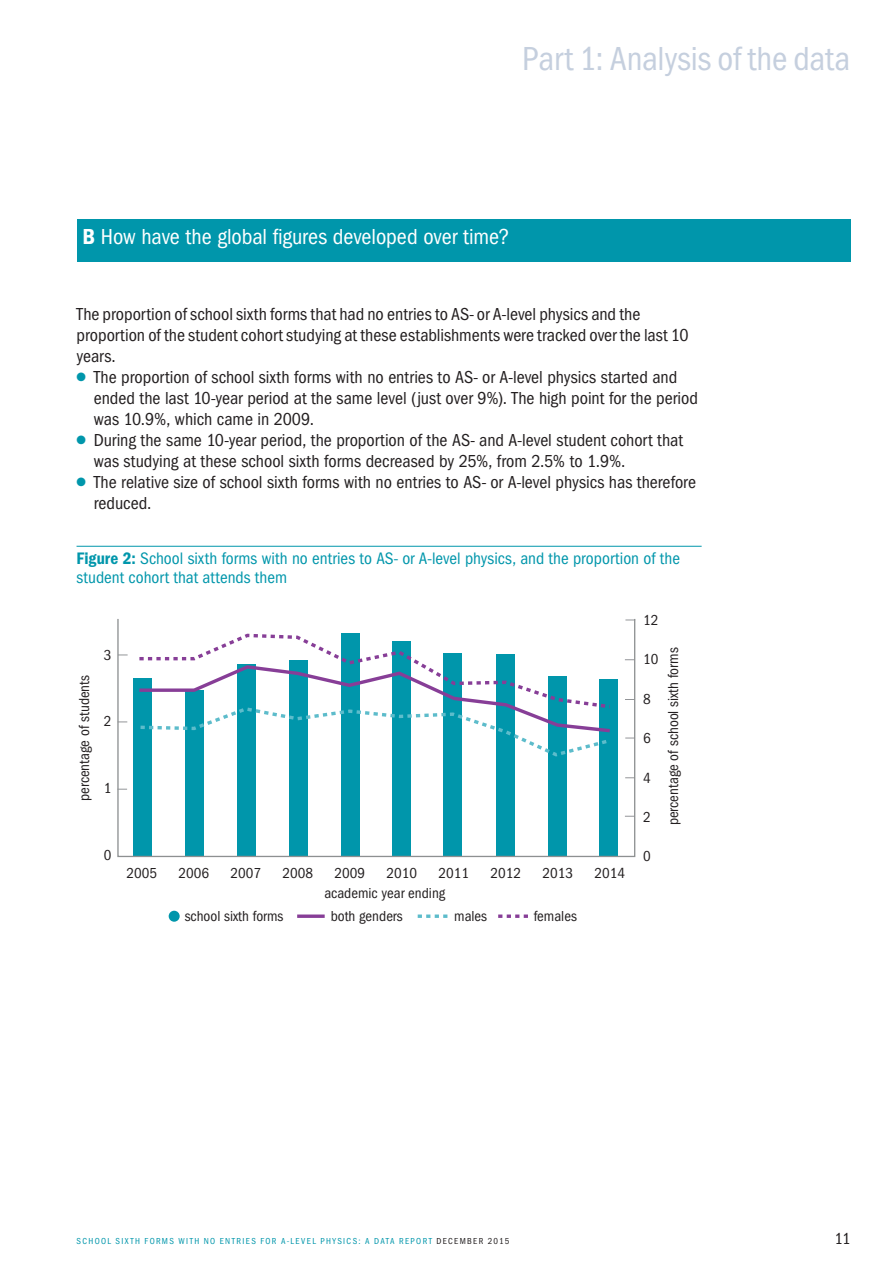
<style>
.page{position:relative;width:893px;height:1263px;background:#fff}
.page>*{position:absolute;margin:0;border:0;box-sizing:border-box;transform-origin:0 0}
.t1{font:34.5px "Franklin Got Cd Io P";letter-spacing:-.005em;color:#c5cfde}
.t2{font:22.5px "Franklin Got Cd Io P";letter-spacing:-.005em;color:#fff}
.t3{font:18px/21px "Franklin Got Cd Io P";color:#231f20}
.t4{font:17.25px/19.5px "Franklin Got Cd Io P";color:#0096ab}
.t5{font:16.5px "Franklin Got Cd Io P";color:#231f20}
.t6{font:15px/20.2px "Franklin Got Cd Io P";color:#231f20}
.t7{font:9px "Franklin Got Cd Io P";letter-spacing:.15em;color:#0096ab}
.s1{font-weight:600}
.s2{color:#0096ab}
.s3{font-family:"Franklin Got Cd Io P Book SC800";color:#231f20}
</style>
<div class="page">
<div style="left:341px;top:633px;width:18px;height:223px;background:#0096ab"></div>
<div style="left:393px;top:642px;width:18px;height:214px;background:#0096ab"></div>
<div style="left:444px;top:653px;width:18px;height:203px;background:#0096ab"></div>
<div style="left:496px;top:654px;width:18px;height:202px;background:#0096ab"></div>
<div style="left:548px;top:677px;width:18px;height:179px;background:#0096ab"></div>
<div style="left:599px;top:679px;width:18px;height:177px;background:#0096ab"></div>
<div style="left:134px;top:678px;width:18px;height:179px;background:#0096ab"></div>
<div style="left:186px;top:690px;width:18px;height:166px;background:#0096ab"></div>
<div style="left:237px;top:664px;width:18px;height:192px;background:#0096ab"></div>
<div style="left:289px;top:660px;width:18px;height:196px;background:#0096ab"></div>
<svg style="left:139px;top:633px;width:471px;height:125px"></svg>
<div style="left:117px;top:618px;width:518px;height:239px;border:1px solid #8d9091"></div>
<div style="left:169px;top:911px;width:11px;height:11px;background:#0096ab;border-radius:50%"></div>
<svg style="left:297px;top:914px;width:28px;height:4px"></svg>
<svg style="left:418px;top:914px;width:30px;height:4px"></svg>
<svg style="left:498px;top:914px;width:30px;height:4px"></svg>
<hr style="left:77px;top:546px;width:625px;height:1px;background:#0096ab">
<div style="left:77px;top:219px;width:773px;height:43px;background:#0096ab"></div>
<h1 class="t1" style="left:522px;top:39px;width:330px">Part 1: Analysis of the data</h1>
<p class="t2" style="left:83px;top:224px;width:428px"><span class="s1">B</span> How have the global figures developed over time?</p>
<p class="t3" style="left:77px;top:304px;width:613px">The proportion of school sixth forms that had no entries to AS- or A-level physics and the proportion of the student cohort studying at these establishments were tracked over the last 10 years.</p>
<p class="t3" style="left:94px;top:367px;width:606px;text-indent:-17px"><span class="s2">●</span> The proportion of school sixth forms with no entries to AS- or A-level physics started and ended the last 10-year period at the same level (just over 9%). The high point for the period was 10.9%, which came in 2009.</p>
<p class="t3" style="left:94px;top:430px;width:591px;text-indent:-17px"><span class="s2">●</span> During the same 10-year period, the proportion of the AS- and A-level student cohort that was studying at these school sixth forms decreased by 25%, from 2.5% to 1.9%.</p>
<p class="t3" style="left:94px;top:472px;width:604px;text-indent:-17px"><span class="s2">●</span> The relative size of school sixth forms with no entries to AS- or A-level physics has therefore reduced.</p>
<p class="t4" style="left:77px;top:549px;width:605px"><span class="s1">Figure 2:</span> School sixth forms with no entries to AS- or A-level physics, and the proportion of the student cohort that attends them</p>
<p class="t6" style="left:74px;top:801px;width:128px;rotate:-90deg">percentage of students</p>
<p class="t6" style="left:104px;top:645px;width:9px">3</p>
<p class="t6" style="left:104px;top:711px;width:9px">2</p>
<p class="t6" style="left:104px;top:778px;width:9px">1</p>
<p class="t6" style="left:104px;top:845px;width:9px">0</p>
<p class="t6" style="left:126px;top:863px;width:32px">2005</p>
<p class="t6" style="left:179px;top:863px;width:32px">2006</p>
<p class="t6" style="left:231px;top:863px;width:32px">2007</p>
<p class="t6" style="left:283px;top:863px;width:32px">2008</p>
<p class="t6" style="left:324px;top:863px;width:122px;text-indent:10px">2009<br>academic year ending</p>
<p class="t6" style="left:387px;top:863px;width:32px">2010</p>
<p class="t6" style="left:439px;top:863px;width:32px">2011</p>
<p class="t6" style="left:491px;top:863px;width:32px">2012</p>
<p class="t6" style="left:543px;top:863px;width:32px">2013</p>
<p class="t6" style="left:595px;top:863px;width:32px">2014</p>
<p class="t6" style="left:185px;top:906px;width:100px">school sixth forms</p>
<p class="t6" style="left:331px;top:906px;width:73px">both genders</p>
<p class="t6" style="left:454px;top:906px;width:34px">males</p>
<p class="t6" style="left:534px;top:906px;width:45px">females</p>
<p class="t6" style="left:643px;top:610px;width:17px">12</p>
<p class="t6" style="left:643px;top:649px;width:17px">10</p>
<p class="t6" style="left:643px;top:689px;width:9px">8</p>
<p class="t6" style="left:643px;top:728px;width:9px">6</p>
<p class="t6" style="left:643px;top:768px;width:9px">4</p>
<p class="t6" style="left:643px;top:807px;width:9px">2</p>
<p class="t6" style="left:643px;top:846px;width:9px">0</p>
<p class="t6" style="left:663px;top:825px;width:179px;rotate:-90deg">percentage of school sixth forms</p>
<p class="t7" style="left:77px;top:1236px;width:434px">SCHOOL SIXTH FORMS WITH NO ENTRIES FOR A-LEVEL PHYSICS: A DATA REPORT <span class="s3">DECEMBER 2015</span></p>
<p class="t5" style="left:834px;top:1229px;width:17px">11</p>
</div>
